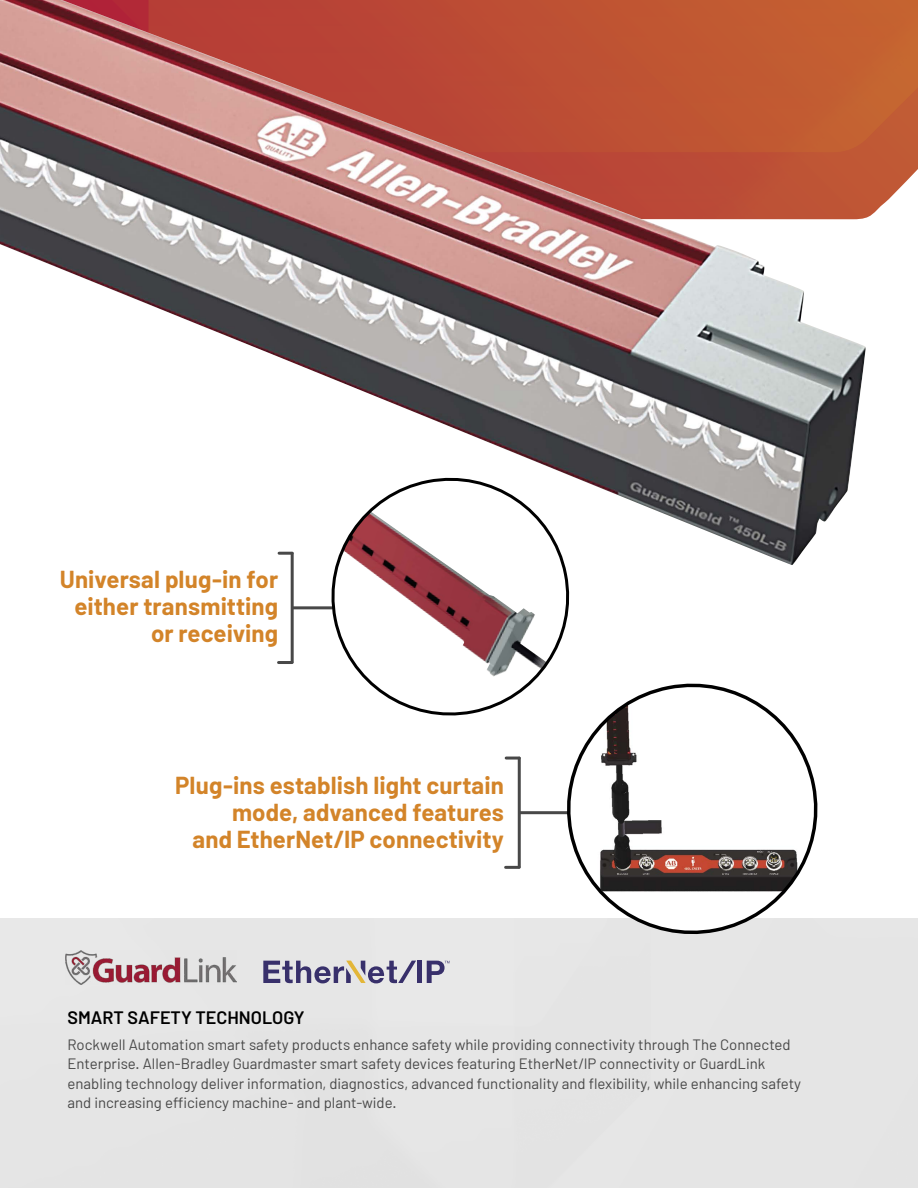
<style>
.page{position:relative;width:918px;height:1188px;background:#fff}
.page>*{position:absolute;margin:0;border:0;box-sizing:border-box;transform-origin:0 0}
.t1{font:700 24px/27px "Barlow";letter-spacing:.005em;color:#d38429;text-align:right}
.t2{font:600 18px "Barlow";color:#000}
.t3{font:15px/19.5px "Barlow";color:#484848}
</style>
<div class="page">
<svg style="left:866px;top:0;width:52px;height:218px;background:#c96f47"></svg>
<div style="left:0;top:918px;width:918px;height:270px;background:#e5e5e5"></div>
<img style="left:0;top:0;width:866px;height:565px">
<img style="left:65px;top:950px;width:171px;height:35px">
<div style="left:417px;top:961px;width:5px;height:22px;background:#38306b"></div>
<svg style="left:427px;top:961px;width:23px;height:22px"></svg>
<svg style="left:263px;top:961px;width:153px;height:22px;background:#a29eb1"></svg>
<hr style="left:518px;top:758px;width:3px;height:109px;background:#484848">
<svg style="left:506px;top:757px;width:13px;height:3px"></svg>
<svg style="left:506px;top:866px;width:13px;height:3px"></svg>
<hr style="left:520px;top:811px;width:63px;height:3px;background:#484848">
<hr style="left:291px;top:553px;width:3px;height:109px;background:#484848">
<svg style="left:279px;top:552px;width:13px;height:3px"></svg>
<svg style="left:279px;top:661px;width:13px;height:3px"></svg>
<hr style="left:293px;top:606px;width:39px;height:3px;background:#484848">
<svg style="left:323px;top:469px;width:255px;height:247px"></svg>
<svg style="left:558px;top:675px;width:268px;height:268px"></svg>
<h1 class="t1" style="left:60px;top:566px;width:220px">Universal plug-in for either transmitting or receiving</h1>
<h1 class="t1" style="left:175px;top:772px;width:330px">Plug-ins establish light curtain mode, advanced features<br>and EtherNet/IP connectivity</h1>
<p class="t2" style="left:68px;top:1006px;width:239px">SMART SAFETY TECHNOLOGY</p>
<p class="t3" style="left:68px;top:1034px;width:735px">Rockwell Automation smart safety products enhance safety while providing connectivity through The Connected Enterprise. Allen-Bradley Guardmaster smart safety devices featuring EtherNet/IP connectivity or GuardLink enabling technology deliver information, diagnostics, advanced functionality and flexibility, while enhancing safety and increasing efficiency machine- and plant-wide.</p>
</div>
